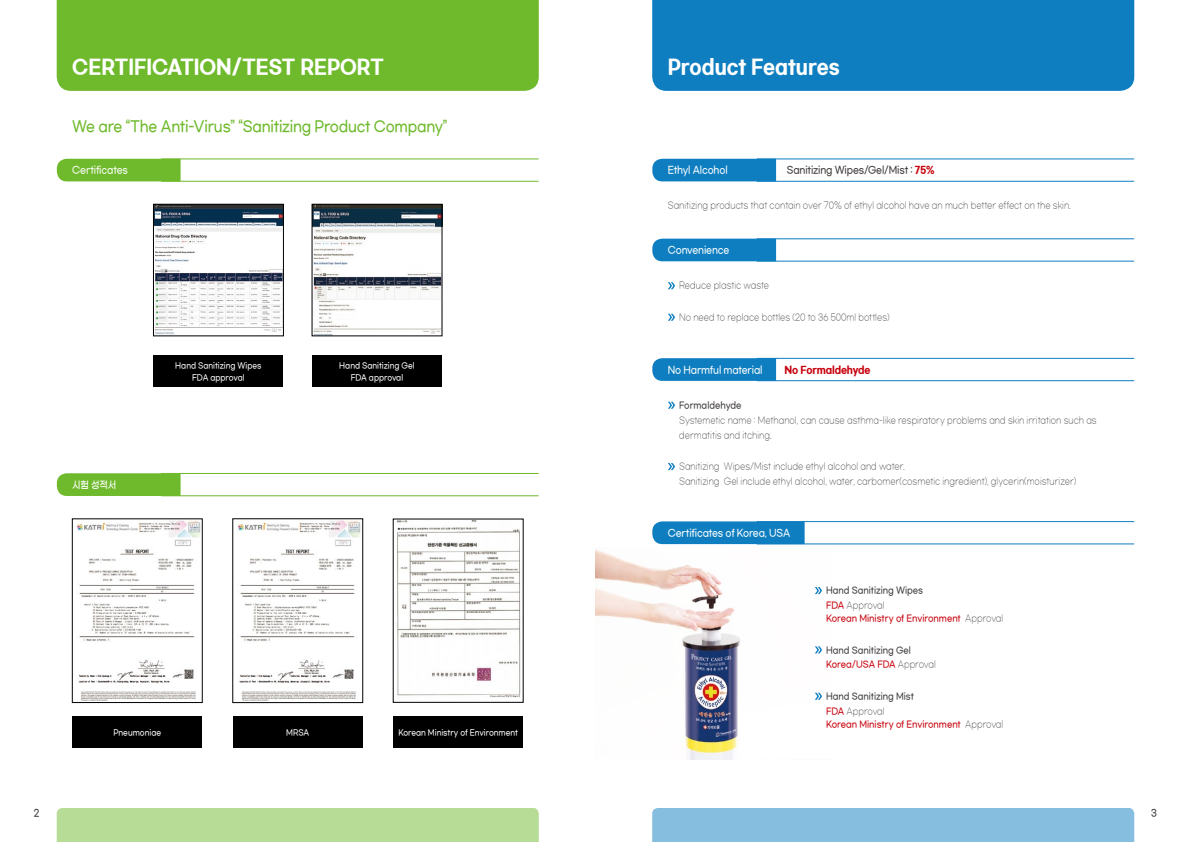
<style>
.page{position:relative;width:1191px;height:842px;background:#fff}
.page>*{position:absolute;margin:0;border:0;box-sizing:border-box;transform-origin:0 0}
.t1{font:20px "Gmarket Sans TTF Bold";color:#fff;scale:.88 1}
.t2{font:15px "Gmarket Sans TTF Medium";letter-spacing:-.015em;color:#6fba2c;scale:.88 1}
.t3{font:10px "Gmarket Sans TTF Medium";letter-spacing:-.015em;color:#fff;scale:.88 1}
.t4{font:10px "Gmarket Sans TTF Medium";letter-spacing:-.015em;color:#3e3a39;scale:.88 1}
.t5{font:10px "Gmarket Sans TTF Bold";letter-spacing:-.015em;color:#c7000b;scale:.88 1}
.t6{font:9px/15px "Gmarket Sans TTF Light";color:#3e3a39;scale:.88 1}
.t7{font:9px/14.7px "Gmarket Sans TTF Medium";color:#3e3a39;scale:.88 1}
.t8{font:9px "Gmarket Sans TTF Medium";color:#c7000b;scale:.88 1}
.t9{font:8px/11.6px "Gmarket Sans TTF Medium";color:#fff;text-align:center;scale:.88 1}
.s1{font-family:"Gmarket Sans TTF Bold";color:#c7000b}
.s2{font-family:"Gmarket Sans TTF Medium";color:#c7000b}
.s3{font-family:"Gmarket Sans TTF Light";color:#3e3a39}
.s4{color:#c7000b}
.s5{font-family:"Gmarket Sans TTF Light"}
</style>
<div class="page">
<div style="left:57px;top:0;width:482px;height:91px;background:#6fba2c"></div>
<div style="left:57px;top:808px;width:482px;height:34px;background:#b7dc95"></div>
<div style="left:57px;top:159px;width:124px;height:22px;background:#6fba2c"></div>
<img style="left:155px;top:206px;width:126px;height:128px">
<div style="left:153px;top:204px;width:130px;height:132px;border:1px solid #000"></div>
<div style="left:153px;top:356px;width:130px;height:31px;background:#000"></div>
<div style="left:312px;top:356px;width:130px;height:31px;background:#000"></div>
<img style="left:314px;top:206px;width:126px;height:128px">
<div style="left:312px;top:204px;width:130px;height:132px;border:1px solid #000"></div>
<div style="left:162px;top:473px;width:377px;height:23px;border:1px solid #6fba2c"></div>
<div style="left:57px;top:473px;width:124px;height:23px;background:#6fba2c"></div>
<img style="left:77px;top:521px;width:123px;height:180px">
<div style="left:72px;top:519px;width:130px;height:184px;border:1px solid #000"></div>
<div style="left:72px;top:717px;width:130px;height:31px;background:#000"></div>
<div style="left:233px;top:717px;width:130px;height:31px;background:#000"></div>
<div style="left:393px;top:717px;width:130px;height:31px;background:#000"></div>
<img style="left:238px;top:521px;width:123px;height:180px">
<div style="left:233px;top:519px;width:130px;height:184px;border:1px solid #000"></div>
<img style="left:395px;top:521px;width:126px;height:177px">
<div style="left:652px;top:0;width:482px;height:91px;background:#0e7ec0"></div>
<div style="left:652px;top:808px;width:482px;height:34px;background:#86bedf"></div>
<div style="left:652px;top:159px;width:124px;height:22px;background:#0e7ec0"></div>
<div style="left:652px;top:239px;width:124px;height:22px;background:#0e7ec0"></div>
<img style="left:595px;top:549px;width:225px;height:211px">
<div style="left:757px;top:521px;width:377px;height:23px;border:1px solid #0e7ec0"></div>
<div style="left:652px;top:521px;width:152px;height:23px;background:#0e7ec0"></div>
<svg style="left:815px;top:587px;width:7px;height:7px"></svg>
<svg style="left:815px;top:646px;width:7px;height:7px"></svg>
<svg style="left:815px;top:693px;width:7px;height:7px"></svg>
<svg style="left:668px;top:282px;width:7px;height:7px"></svg>
<svg style="left:668px;top:314px;width:7px;height:7px"></svg>
<div style="left:757px;top:358px;width:377px;height:23px;border:1px solid #0e7ec0"></div>
<svg style="left:652px;top:358px;width:124px;height:23px;background:#1481c1"></svg>
<svg style="left:668px;top:402px;width:7px;height:7px"></svg>
<svg style="left:668px;top:463px;width:7px;height:7px"></svg>
<h1 class="t1" style="left:72px;top:55px;width:355px">CERTIFICATION/TEST REPORT</h1>
<h2 class="t2" style="left:72px;top:119px;width:428px">We are “The Anti-Virus” “Sanitizing Product Company”</h2>
<p class="t3" style="left:72px;top:165px;width:65px">Certificates</p>
<p class="t3" style="left:72px;top:479px;width:52px">시험 성적서</p>
<p class="t9" style="left:175px;top:360px;width:100px">Hand Sanitizing Wipes<br>FDA approval</p>
<p class="t9" style="left:339px;top:360px;width:87px">Hand Sanitizing Gel<br>FDA approval</p>
<p class="t9" style="left:113px;top:727px;width:56px">Pneumoniae</p>
<p class="t9" style="left:286px;top:727px;width:28px">MRSA</p>
<p class="t9" style="left:398px;top:727px;width:138px">Korean Ministry of Environment</p>
<h1 class="t1" style="left:668px;top:55px;width:197px">Product Features</h1>
<p class="t3" style="left:668px;top:165px;width:70px">Ethyl Alcohol</p>
<p class="t4" style="left:787px;top:165px;width:169px">Sanitizing Wipes/Gel/Mist : <span class="s1">75%</span></p>
<p class="t6" style="left:668px;top:199px;width:460px">Sanitizing products that contain over 70% of ethyl alcohol have an much better effect on the skin.</p>
<p class="t3" style="left:668px;top:244px;width:72px">Convenience</p>
<p class="t6" style="left:679px;top:279px;width:104px">Reduce plastic waste</p>
<p class="t6" style="left:679px;top:310px;width:241px">No need to replace bottles (20 to 36 500ml bottles)</p>
<p class="t3" style="left:668px;top:364px;width:109px">No Harmful material</p>
<p class="t5" style="left:784px;top:364px;width:99px">No Formaldehyde</p>
<p class="t7" style="left:679px;top:398px;width:72px">Formaldehyde</p>
<p class="t6" style="left:679px;top:413px;width:476px">Systemetic name : Methanol, can cause asthma-like respiratory problems and skin irritation such as dermatitis and itching.</p>
<p class="t6" style="left:679px;top:459px;width:453px">Sanitizing Wipes/Mist include ethyl alcohol and water.<br>Sanitizing Gel include ethyl alcohol, water, carbomer(cosmetic ingredient), glycerin(moisturizer)</p>
<p class="t3" style="left:668px;top:527px;width:141px">Certificates of Korea, USA</p>
<p class="t7" style="left:826px;top:584px;width:112px">Hand Sanitizing Wipes</p>
<p class="t6" style="left:826px;top:598px;width:68px"><span class="s2">FDA</span> Approval</p>
<p class="t8" style="left:826px;top:613px;width:203px">Korean Ministry of Environment <span class="s3">Approval</span></p>
<p class="t7" style="left:826px;top:643px;width:126px">Hand Sanitizing Gel<br><span class="s4">Korea/USA FDA</span> <span class="s5">Approval</span></p>
<p class="t7" style="left:826px;top:689px;width:101px">Hand Sanitizing Mist</p>
<p class="t6" style="left:826px;top:704px;width:68px"><span class="s2">FDA</span> Approval</p>
<p class="t8" style="left:826px;top:719px;width:203px">Korean Ministry of Environment <span class="s3">Approval</span></p>
<p class="t4" style="left:34px;top:807px;width:8px">2</p>
<p class="t4" style="left:1151px;top:807px;width:8px">3</p>
</div>
